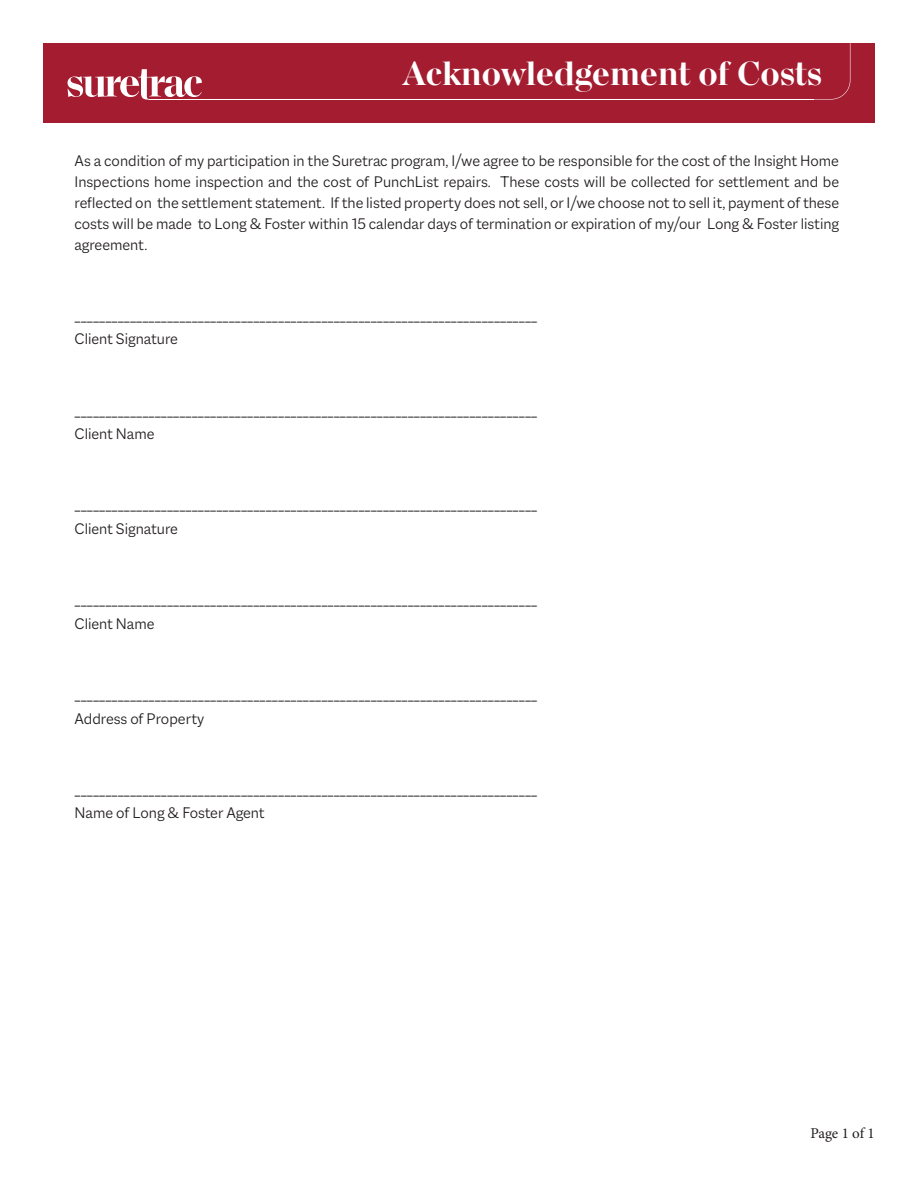
<style>
.page{position:relative;width:918px;height:1188px;background:#fff}
.page>*{position:absolute;margin:0;border:0;box-sizing:border-box;transform-origin:0 0}
.t1{font:36px "Macklin Variable";color:#fff}
.Body{font:16.5px/21px "Macklin Sans Variable";color:#231f20;text-align:justify}
.t2{font:15px "Minion Pro";letter-spacing:-.01em;color:#231f20}
</style>
<div class="page">
<div style="left:43px;top:43px;width:832px;height:80px;background:#a41c30"></div>
<svg style="left:68px;top:43px;width:782px;height:57px"></svg>
<h1 class="t1" style="left:403px;top:53px;width:421px">Acknowledgement of Costs</h1>
<p class="Body" style="left:75px;top:150px;width:766px">As a condition of my participation in the Suretrac program, I/we agree to be responsible for the cost of the Insight Home Inspections home inspection and the cost of PunchList repairs. These costs will be collected for settlement and be reflected on the settlement statement. If the listed property does not sell, or I/we choose not to sell it, payment of these costs will be made to Long &amp; Foster within 15 calendar days of termination or expiration of my/our Long &amp; Foster listing agreement.</p>
<p class="Body" style="left:75px;top:305px;width:464px">___________________________________________________________________________</p>
<p class="Body" style="left:75px;top:329px;width:105px">Client Signature</p>
<p class="Body" style="left:75px;top:400px;width:464px">___________________________________________________________________________</p>
<p class="Body" style="left:75px;top:423px;width:82px">Client Name</p>
<p class="Body" style="left:75px;top:494px;width:464px">___________________________________________________________________________</p>
<p class="Body" style="left:75px;top:518px;width:105px">Client Signature</p>
<p class="Body" style="left:75px;top:589px;width:464px">___________________________________________________________________________</p>
<p class="Body" style="left:75px;top:613px;width:82px">Client Name</p>
<p class="Body" style="left:75px;top:684px;width:464px">___________________________________________________________________________</p>
<p class="Body" style="left:75px;top:708px;width:131px">Address of Property</p>
<p class="Body" style="left:75px;top:779px;width:464px">___________________________________________________________________________</p>
<p class="Body" style="left:75px;top:803px;width:192px">Name of Long &amp; Foster Agent</p>
<p class="t2" style="left:810px;top:1124px;width:66px">Page 1 of 1</p>
</div>
